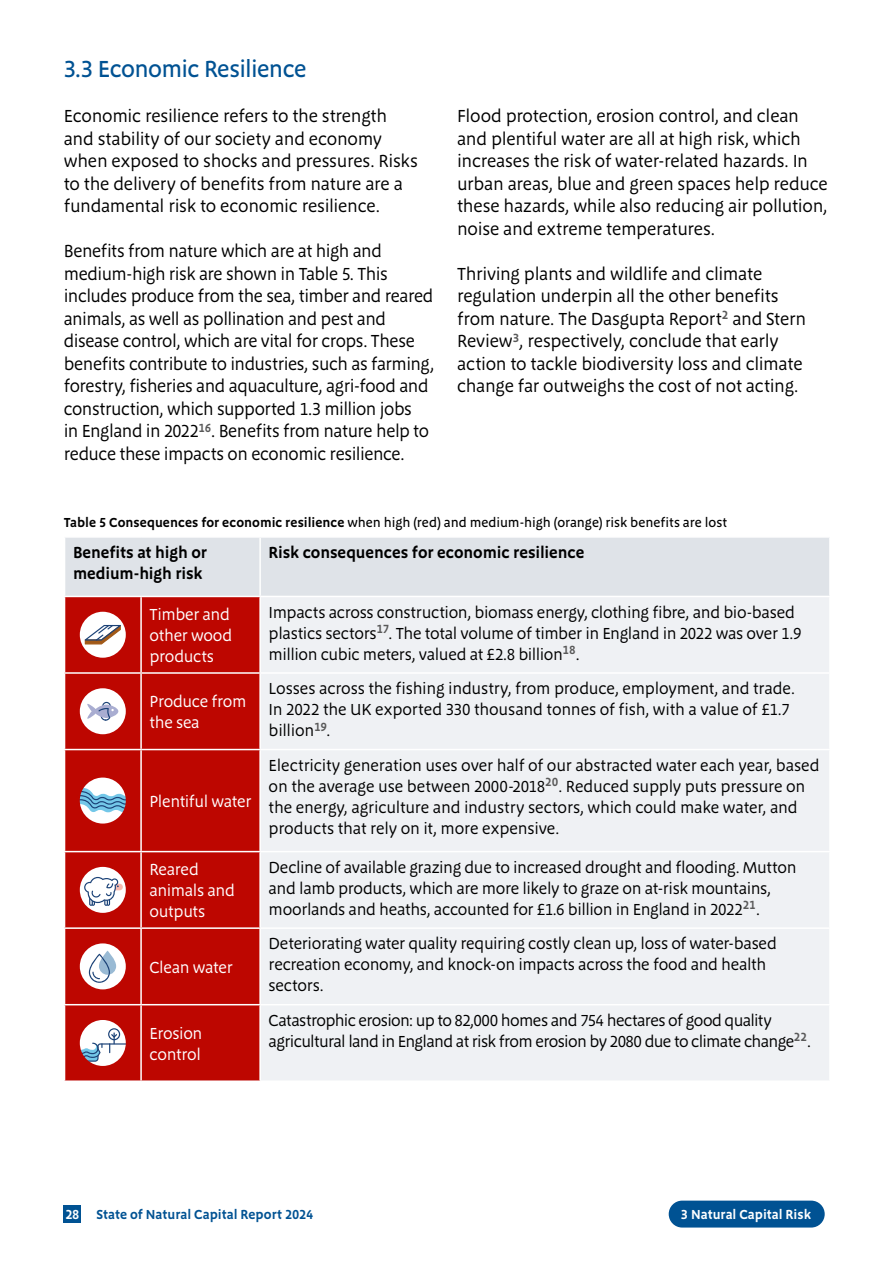
<style>
.page{position:relative;width:893px;height:1263px;background:#fff}
.page>*{position:absolute;margin:0;border:0;box-sizing:border-box;transform-origin:0 0}
._1_Line_Header_2_top_of_page{font:500 24px "Megano OT";letter-spacing:-.025em;color:#005293}
._12pt_Body{font:18px/22.5px "Megano OT";letter-spacing:-.02em;color:#000}
.Table_copy_left_align{font:16.5px/21px "Megano OT";letter-spacing:-.02em;color:#000}
.Table_copy_left_align-2{font:16.5px/21px "Megano OT";letter-spacing:-.04em;color:#000}
.Table_copy_left_align-3{font:16.5px/21px "Megano OT";letter-spacing:-.02em;color:#fff}
.Table_header{font:600 16.5px/21px "Megano OT";letter-spacing:-.005em;color:#000}
.Captions{font:500 13.5px "Megano OT";color:#000}
.t1{font:600 13.5px "Megano OT";color:#005293}
.t2{font:600 13.5px "Megano OT";color:#fff}
.s1{font-weight:600}
</style>
<div class="page">
<div style="left:669px;top:1200px;width:156px;height:27px;background:#005293;border-radius:13px"></div>
<div style="left:64px;top:1205px;width:17px;height:17px;background:#005293"></div>
<div style="left:65px;top:538px;width:764px;height:58px;background:#dfe3e8"></div>
<div style="left:65px;top:597px;width:194px;height:483px;background:#bd0600"></div>
<div style="left:261px;top:597px;width:568px;height:483px;background:#eff1f4"></div>
<hr style="left:259px;top:538px;width:2px;height:58px;background:#fff">
<hr style="left:140px;top:597px;width:2px;height:75px;background:#fff">
<hr style="left:64px;top:672px;width:77px;height:2px;background:#fff">
<hr style="left:141px;top:672px;width:119px;height:2px;background:#fff">
<hr style="left:140px;top:674px;width:2px;height:75px;background:#fff">
<hr style="left:260px;top:672px;width:571px;height:2px;background:#fff">
<hr style="left:64px;top:749px;width:77px;height:1px;background:#fff">
<hr style="left:141px;top:749px;width:119px;height:1px;background:#fff">
<hr style="left:140px;top:750px;width:2px;height:101px;background:#fff">
<hr style="left:260px;top:749px;width:571px;height:1px;background:#fff">
<hr style="left:64px;top:851px;width:77px;height:1px;background:#fff">
<hr style="left:141px;top:851px;width:119px;height:1px;background:#fff">
<hr style="left:140px;top:852px;width:2px;height:75px;background:#fff">
<hr style="left:260px;top:851px;width:571px;height:1px;background:#fff">
<hr style="left:64px;top:927px;width:77px;height:2px;background:#fff">
<hr style="left:141px;top:927px;width:119px;height:2px;background:#fff">
<hr style="left:140px;top:929px;width:2px;height:75px;background:#fff">
<hr style="left:260px;top:927px;width:571px;height:2px;background:#fff">
<hr style="left:64px;top:1004px;width:77px;height:1px;background:#fff">
<hr style="left:141px;top:1004px;width:119px;height:1px;background:#fff">
<hr style="left:140px;top:1005px;width:2px;height:75px;background:#fff">
<hr style="left:260px;top:1004px;width:571px;height:1px;background:#fff">
<svg style="left:77px;top:609px;width:51px;height:51px"></svg>
<svg style="left:77px;top:686px;width:51px;height:51px"></svg>
<svg style="left:77px;top:775px;width:51px;height:51px"></svg>
<svg style="left:77px;top:864px;width:51px;height:51px"></svg>
<svg style="left:77px;top:941px;width:51px;height:51px"></svg>
<svg style="left:77px;top:1017px;width:51px;height:51px"></svg>
<p class="_1_Line_Header_2_top_of_page" style="left:64px;top:55px;width:244px">3.3 Economic Resilience</p>
<p class="_12pt_Body" style="left:64px;top:105px;width:356px">Economic resilience refers to the strength and stability of our society and economy when exposed to shocks and pressures. Risks to the delivery of benefits from nature are a fundamental risk to economic resilience.</p>
<p class="_12pt_Body" style="left:64px;top:240px;width:372px">Benefits from nature which are at high and medium-high risk are shown in Table 5. This includes produce from the sea, timber and reared animals, as well as pollination and pest and disease control, which are vital for crops. These benefits contribute to industries, such as farming, forestry, fisheries and aquaculture, agri-food and construction, which supported 1.3 million jobs<br>in England in 2022<sup>16</sup>. Benefits from nature help to reduce these impacts on economic resilience.</p>
<p class="_12pt_Body" style="left:457px;top:105px;width:372px">Flood protection, erosion control, and clean and plentiful water are all at high risk, which increases the risk of water-related hazards. In urban areas, blue and green spaces help reduce these hazards, while also reducing air pollution, noise and extreme temperatures.</p>
<p class="_12pt_Body" style="left:457px;top:262px;width:351px">Thriving plants and wildlife and climate regulation underpin all the other benefits from nature. The Dasgupta Report<sup>2</sup> and Stern Review<sup>3</sup>, respectively, conclude that early action to tackle biodiversity loss and climate change far outweighs the cost of not acting.</p>
<p class="Captions" style="left:64px;top:515px;width:665px"><span class="s1">Table 5 Consequences for economic resilience</span> when high (red) and medium-high (orange) risk benefits are lost</p>
<p class="Table_header" style="left:73px;top:542px;width:135px">Benefits at high or medium-high risk</p>
<p class="Table_header" style="left:269px;top:542px;width:317px">Risk consequences for economic resilience</p>
<p class="Table_copy_left_align-3" style="left:150px;top:604px;width:84px">Timber and other wood products</p>
<p class="Table_copy_left_align" style="left:269px;top:601px;width:534px">Impacts across construction, biomass energy, clothing fibre, and bio-based plastics sectors<sup>17</sup>. The total volume of timber in England in 2022 was over 1.9 million cubic meters, valued at £2.8 billion<sup>18</sup>.</p>
<p class="Table_copy_left_align-3" style="left:150px;top:691px;width:98px">Produce from the sea</p>
<p class="Table_copy_left_align" style="left:269px;top:678px;width:528px">Losses across the fishing industry, from produce, employment, and trade.<br>In 2022 the UK exported 330 thousand tonnes of fish, with a value of £1.7 billion<sup>19</sup>.</p>
<p class="Table_copy_left_align-3" style="left:150px;top:791px;width:103px">Plentiful water</p>
<p class="Table_copy_left_align" style="left:269px;top:754px;width:552px">Electricity generation uses over half of our abstracted water each year, based on the average use between 2000-2018<sup>20</sup>. Reduced supply puts pressure on the energy, agriculture and industry sectors, which could make water, and products that rely on it, more expensive.</p>
<p class="Table_copy_left_align-3" style="left:150px;top:859px;width:87px">Reared animals and outputs</p>
<p class="Table_copy_left_align" style="left:269px;top:857px;width:529px">Decline of available grazing due to increased drought and flooding. Mutton and lamb products, which are more likely to graze on at-risk mountains, moorlands and heaths, accounted for £1.6 billion in England in 2022<sup>21</sup>.</p>
<p class="Table_copy_left_align-3" style="left:150px;top:957px;width:85px">Clean water</p>
<p class="Table_copy_left_align" style="left:269px;top:933px;width:510px">Deteriorating water quality requiring costly clean up, loss of water-based recreation economy, and knock-on impacts across the food and health sectors.</p>
<p class="Table_copy_left_align-3" style="left:150px;top:1023px;width:54px">Erosion control</p>
<p class="Table_copy_left_align-2" style="left:269px;top:1010px;width:544px">Catastrophic erosion: up to 82,000 homes and 754 hectares of good quality agricultural land in England at risk from erosion by 2080 due to climate change<sup>22</sup>.</p>
<p class="t2" style="left:65px;top:1206px;width:15px">28</p>
<p class="t1" style="left:96px;top:1207px;width:219px">State of Natural Capital Report 2024</p>
<p class="t2" style="left:681px;top:1207px;width:132px">3 Natural Capital Risk</p>
</div>
